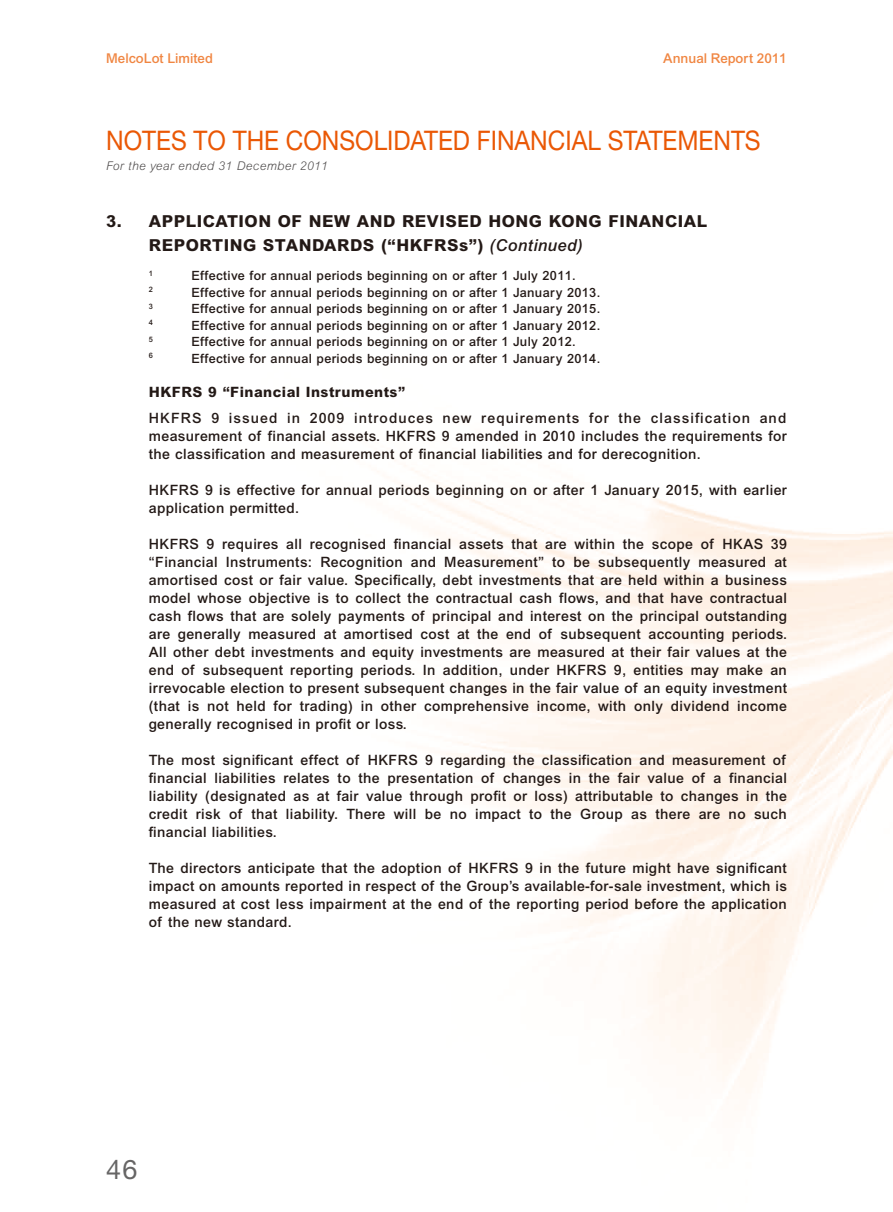
<style>
.page{position:relative;width:893px;height:1212px;background:#fff}
.page>*{position:absolute;margin:0;border:0;box-sizing:border-box;transform-origin:0 0}
.t1{font:27px "Helvetica Neue LT Std";color:#ea5805;scale:.9 1}
.t2{font:27px "Helvetica Neue LT Std";color:#666565}
.t3{font:800 16.5px/24px "Arial MT Std";letter-spacing:.03em;color:#231916}
.t4{font:500 14.25px/18px "Arial MT Std";letter-spacing:.03em;color:#231916;text-align:justify}
.t5{font:800 14.25px "Arial MT Std";letter-spacing:.03em;color:#231916}
.t6{font:500 13.5px "Arial MT Std";color:#f08642}
.t7{font:500 12.75px "Arial MT Std";letter-spacing:.03em;color:#231916}
.t8{font:italic 300 12px "Arial MT Std";letter-spacing:.03em;color:#4d4a4a}
.t9{font:500 7.5px "Arial MT Std";color:#231916}
.s1{font-weight:500;font-style:italic}
</style>
<div class="page">
<p class="t6" style="left:106px;top:50px;width:108px">MelcoLot Limited</p>
<p class="t6" style="left:663px;top:50px;width:125px">Annual Report 2011</p>
<h1 class="t1" style="left:106px;top:124px;width:729px">NOTES TO THE CONSOLIDATED FINANCIAL STATEMENTS</h1>
<p class="t8" style="left:106px;top:159px;width:223px">For the year ended 31 December 2011</p>
<p class="t3" style="left:149px;top:209px;width:560px;text-indent:-43px">3. APPLICATION OF NEW AND REVISED HONG KONG FINANCIAL<br>REPORTING STANDARDS (“HKFRSs”) <span class="s1">(Continued)</span></p>
<p class="t9" style="left:149px;top:269px;width:6px">1</p>
<p class="t7" style="left:191px;top:268px;width:386px">Effective for annual periods beginning on or after 1 July 2011.</p>
<p class="t9" style="left:149px;top:285px;width:6px">2</p>
<p class="t7" style="left:191px;top:285px;width:410px">Effective for annual periods beginning on or after 1 January 2013.</p>
<p class="t9" style="left:149px;top:302px;width:6px">3</p>
<p class="t7" style="left:191px;top:301px;width:410px">Effective for annual periods beginning on or after 1 January 2015.</p>
<p class="t9" style="left:149px;top:318px;width:6px">4</p>
<p class="t7" style="left:191px;top:318px;width:410px">Effective for annual periods beginning on or after 1 January 2012.</p>
<p class="t9" style="left:149px;top:335px;width:6px">5</p>
<p class="t7" style="left:191px;top:334px;width:386px">Effective for annual periods beginning on or after 1 July 2012.</p>
<p class="t9" style="left:149px;top:351px;width:6px">6</p>
<p class="t7" style="left:191px;top:351px;width:410px">Effective for annual periods beginning on or after 1 January 2014.</p>
<p class="t5" style="left:149px;top:383px;width:258px">HKFRS 9 “Financial Instruments”</p>
<p class="t4" style="left:149px;top:409px;width:640px">HKFRS 9 issued in 2009 introduces new requirements for the classification and measurement of financial assets. HKFRS 9 amended in 2010 includes the requirements for the classification and measurement of financial liabilities and for derecognition.</p>
<p class="t4" style="left:149px;top:481px;width:640px">HKFRS 9 is effective for annual periods beginning on or after 1 January 2015, with earlier application permitted.</p>
<p class="t4" style="left:149px;top:535px;width:640px">HKFRS 9 requires all recognised financial assets that are within the scope of HKAS 39 “Financial Instruments: Recognition and Measurement” to be subsequently measured at amortised cost or fair value. Specifically, debt investments that are held within a business model whose objective is to collect the contractual cash flows, and that have contractual cash flows that are solely payments of principal and interest on the principal outstanding are generally measured at amortised cost at the end of subsequent accounting periods.<br>All other debt investments and equity investments are measured at their fair values at the end of subsequent reporting periods. In addition, under HKFRS 9, entities may make an irrevocable election to present subsequent changes in the fair value of an equity investment (that is not held for trading) in other comprehensive income, with only dividend income generally recognised in profit or loss.</p>
<p class="t4" style="left:149px;top:751px;width:640px">The most significant effect of HKFRS 9 regarding the classification and measurement of financial liabilities relates to the presentation of changes in the fair value of a financial liability (designated as at fair value through profit or loss) attributable to changes in the credit risk of that liability. There will be no impact to the Group as there are no such financial liabilities.</p>
<p class="t4" style="left:149px;top:859px;width:640px">The directors anticipate that the adoption of HKFRS 9 in the future might have significant impact on amounts reported in respect of the Group’s available-for-sale investment, which is measured at cost less impairment at the end of the reporting period before the application of the new standard.</p>
<h1 class="t2" style="left:106px;top:1153px;width:33px">46</h1>
</div>
